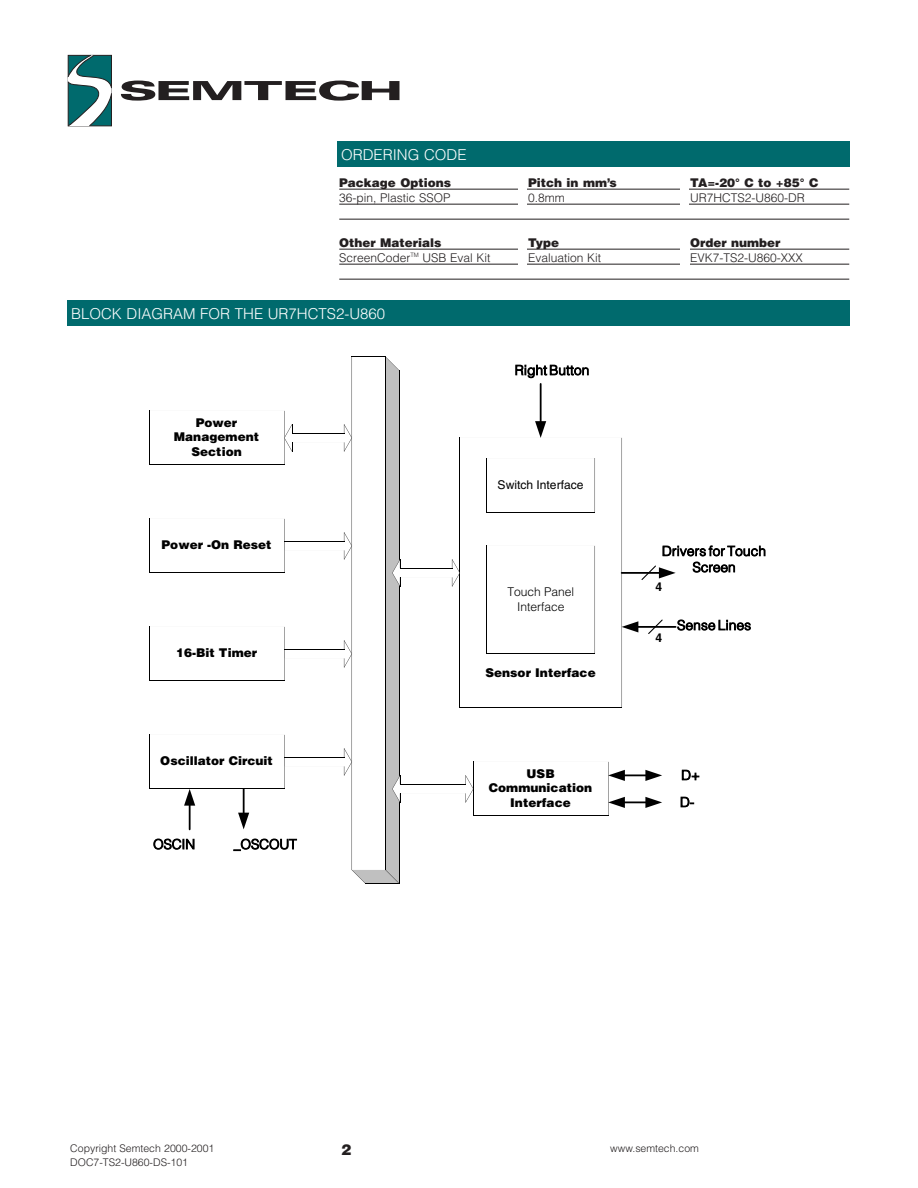
<style>
.page{position:relative;width:918px;height:1188px;background:#fff}
.page>*{position:absolute;margin:0;border:0;box-sizing:border-box;transform-origin:0 0}
.t1{font:300 15px "Helvetica";color:#fff}
.t2{font:900 15px "Helvetica";color:#231f20}
.t3{font:300 13.5px/16.2px "Helvetica";letter-spacing:.015em;color:#000;text-align:center}
.t4{font:900 12px/14.4px "Helvetica";color:#000;text-align:center}
.t5{font:300 12px "Helvetica";color:#231f20}
.t6{font:900 12px "Helvetica";color:#231f20}
.t7{font:300 12px/14.4px "Helvetica";color:#000;text-align:center}
.t8{font:12px "Helvetica";color:#000}
.t9{font:700 12px "Helvetica";color:#000}
.t10{font:300 10.5px/13.5px "Helvetica";color:#231f20}
</style>
<div class="page">
<div style="left:338px;top:142px;width:512px;height:25px;background:#006a6d"></div>
<svg style="left:67px;top:55px;width:332px;height:71px"></svg>
<hr style="left:339px;top:189px;width:510px;height:1px;background:#231f20">
<hr style="left:339px;top:204px;width:510px;height:1px;background:#231f20">
<hr style="left:339px;top:219px;width:510px;height:1px;background:#231f20">
<hr style="left:339px;top:249px;width:510px;height:1px;background:#231f20">
<hr style="left:339px;top:264px;width:510px;height:1px;background:#231f20">
<hr style="left:339px;top:279px;width:510px;height:1px;background:#231f20">
<div style="left:518px;top:188px;width:9px;height:26px;background:#fff"></div>
<div style="left:518px;top:246px;width:9px;height:25px;background:#fff"></div>
<div style="left:680px;top:244px;width:9px;height:27px;background:#fff"></div>
<div style="left:680px;top:188px;width:9px;height:27px;background:#fff"></div>
<hr style="left:149px;top:411px;width:1px;height:54px;background:#000">
<hr style="left:149px;top:519px;width:1px;height:54px;background:#000">
<hr style="left:149px;top:627px;width:1px;height:54px;background:#000">
<hr style="left:149px;top:735px;width:1px;height:54px;background:#000">
<hr style="left:622px;top:438px;width:1px;height:270px;background:#000">
<hr style="left:595px;top:458px;width:1px;height:54px;background:#000">
<hr style="left:487px;top:458px;width:1px;height:54px;background:#000">
<hr style="left:595px;top:546px;width:1px;height:108px;background:#000">
<hr style="left:487px;top:546px;width:1px;height:108px;background:#000">
<hr style="left:608px;top:762px;width:1px;height:54px;background:#000">
<svg style="left:284px;top:357px;width:190px;height:526px"></svg>
<hr style="left:189px;top:804px;width:2px;height:25px;background:#000">
<svg style="left:184px;top:789px;width:11px;height:17px"></svg>
<hr style="left:243px;top:789px;width:2px;height:25px;background:#000">
<svg style="left:238px;top:813px;width:11px;height:16px"></svg>
<hr style="left:540px;top:384px;width:2px;height:38px;background:#000">
<svg style="left:535px;top:421px;width:11px;height:17px"></svg>
<hr style="left:623px;top:774px;width:24px;height:2px;background:#000">
<svg style="left:608px;top:770px;width:17px;height:11px"></svg>
<svg style="left:645px;top:770px;width:17px;height:11px"></svg>
<hr style="left:623px;top:801px;width:24px;height:2px;background:#000">
<svg style="left:608px;top:797px;width:17px;height:11px"></svg>
<svg style="left:645px;top:797px;width:17px;height:11px"></svg>
<svg style="left:622px;top:565px;width:54px;height:70px"></svg>
<div style="left:68px;top:301px;width:782px;height:25px;background:#006a6d"></div>
<p class="t1" style="left:341px;top:149px;width:127px">ORDERING CODE</p>
<p class="t6" style="left:339px;top:178px;width:113px">Package Options</p>
<p class="t6" style="left:528px;top:178px;width:90px">Pitch in mm’s</p>
<p class="t6" style="left:690px;top:178px;width:130px">TA=-20° C to +85° C</p>
<p class="t5" style="left:339px;top:193px;width:113px">36-pin, Plastic SSOP</p>
<p class="t5" style="left:528px;top:193px;width:38px">0.8mm</p>
<p class="t5" style="left:690px;top:193px;width:116px">UR7HCTS2-U860-DR</p>
<p class="t6" style="left:339px;top:238px;width:104px">Other Materials</p>
<p class="t6" style="left:528px;top:238px;width:32px">Type</p>
<p class="t6" style="left:690px;top:238px;width:92px">Order number</p>
<p class="t5" style="left:339px;top:253px;width:153px">ScreenCoder<sup>TM</sup> USB Eval Kit</p>
<p class="t5" style="left:528px;top:253px;width:75px">Evaluation Kit</p>
<p class="t5" style="left:690px;top:253px;width:114px">EVK7-TS2-U860-XXX</p>
<p class="t1" style="left:71px;top:308px;width:316px">BLOCK DIAGRAM FOR THE UR7HCTS2-U860</p>
<p class="t4" style="left:174px;top:417px;width:87px">Power<br>Management<br>Section</p>
<p class="t4" style="left:162px;top:539px;width:111px">Power -On Reset</p>
<p class="t4" style="left:176px;top:647px;width:83px">16-Bit Timer</p>
<p class="t4" style="left:160px;top:755px;width:114px">Oscillator Circuit</p>
<p class="t3" style="left:153px;top:837px;width:43px">OSCIN</p>
<p class="t3" style="left:234px;top:837px;width:65px">_OSCOUT</p>
<p class="t3" style="left:515px;top:363px;width:76px">Right Button</p>
<p class="t8" style="left:498px;top:480px;width:87px">Switch Interface</p>
<p class="t7" style="left:507px;top:586px;width:68px">Touch Panel<br>Interface</p>
<p class="t4" style="left:485px;top:667px;width:112px">Sensor Interface</p>
<p class="t4" style="left:489px;top:768px;width:105px">USB<br>Communication<br>Interface</p>
<p class="t3" style="left:662px;top:544px;width:105px">Drivers for Touch<br>Screen</p>
<p class="t9" style="left:656px;top:583px;width:8px">4</p>
<p class="t9" style="left:656px;top:634px;width:8px">4</p>
<p class="t3" style="left:677px;top:618px;width:75px">Sense Lines</p>
<p class="t3" style="left:680px;top:763px;width:21px;line-height:27px;text-align:left">D+<br>D-</p>
<p class="t10" style="left:70px;top:1143px;width:146px">Copyright Semtech 2000-2001<br>DOC7-TS2-U860-DS-101</p>
<p class="t2" style="left:341px;top:1144px;width:12px">2</p>
<p class="t10" style="left:610px;top:1143px;width:90px">www.semtech.com</p>
</div>
